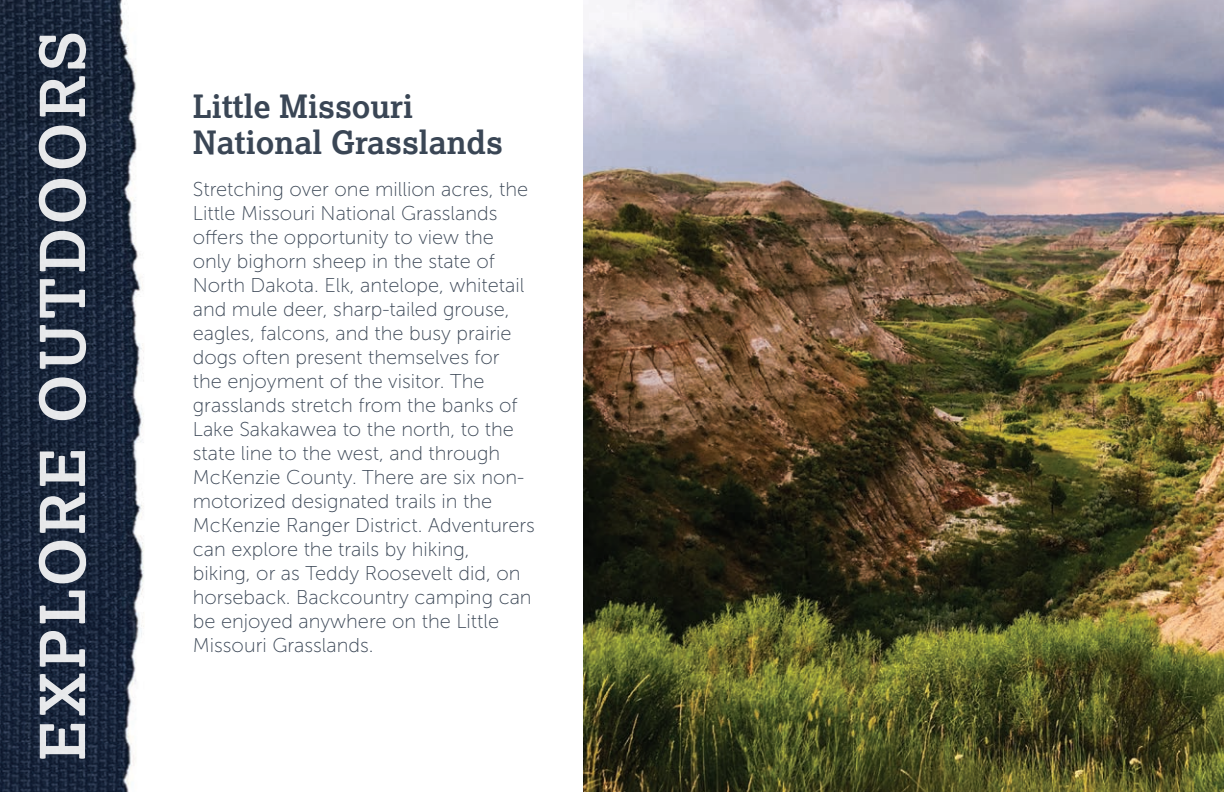
<style>
.page{position:relative;width:1224px;height:792px;background:#fff}
.page>*{position:absolute;margin:0;border:0;box-sizing:border-box;transform-origin:0 0}
.t1{font:700 62px "Lexia";letter-spacing:.06em;color:#fff}
.t2{font:700 32px/36px "Lexia";color:#3a4655}
.t3{font:20px/24px "Museo Sans 100";color:#3a4655}
</style>
<div class="page">
<img style="left:0;top:0;width:144px;height:792px">
<img style="left:583px;top:0;width:641px;height:792px">
<h1 class="t1" style="left:23px;top:761px;width:731px;rotate:-90deg">EXPLORE OUTDOORS</h1>
<p class="t2" style="left:193px;top:88px;width:312px">Little Missouri<br>National Grasslands</p>
<p class="t3" style="left:193px;top:178px;width:344px">Stretching over one million acres, the Little Missouri National Grasslands offers the opportunity to view the only bighorn sheep in the state of North Dakota. Elk, antelope, whitetail and mule deer, sharp-tailed grouse, eagles, falcons, and the busy prairie dogs often present themselves for<br>the enjoyment of the visitor. The grasslands stretch from the banks of Lake Sakakawea to the north, to the state line to the west, and through McKenzie County. There are six non&shy;motorized designated trails in the McKenzie Ranger District. Adventurers can explore the trails by hiking,<br>biking, or as Teddy Roosevelt did, on horseback. Backcountry camping can be enjoyed anywhere on the Little Missouri Grasslands.</p>
</div>
